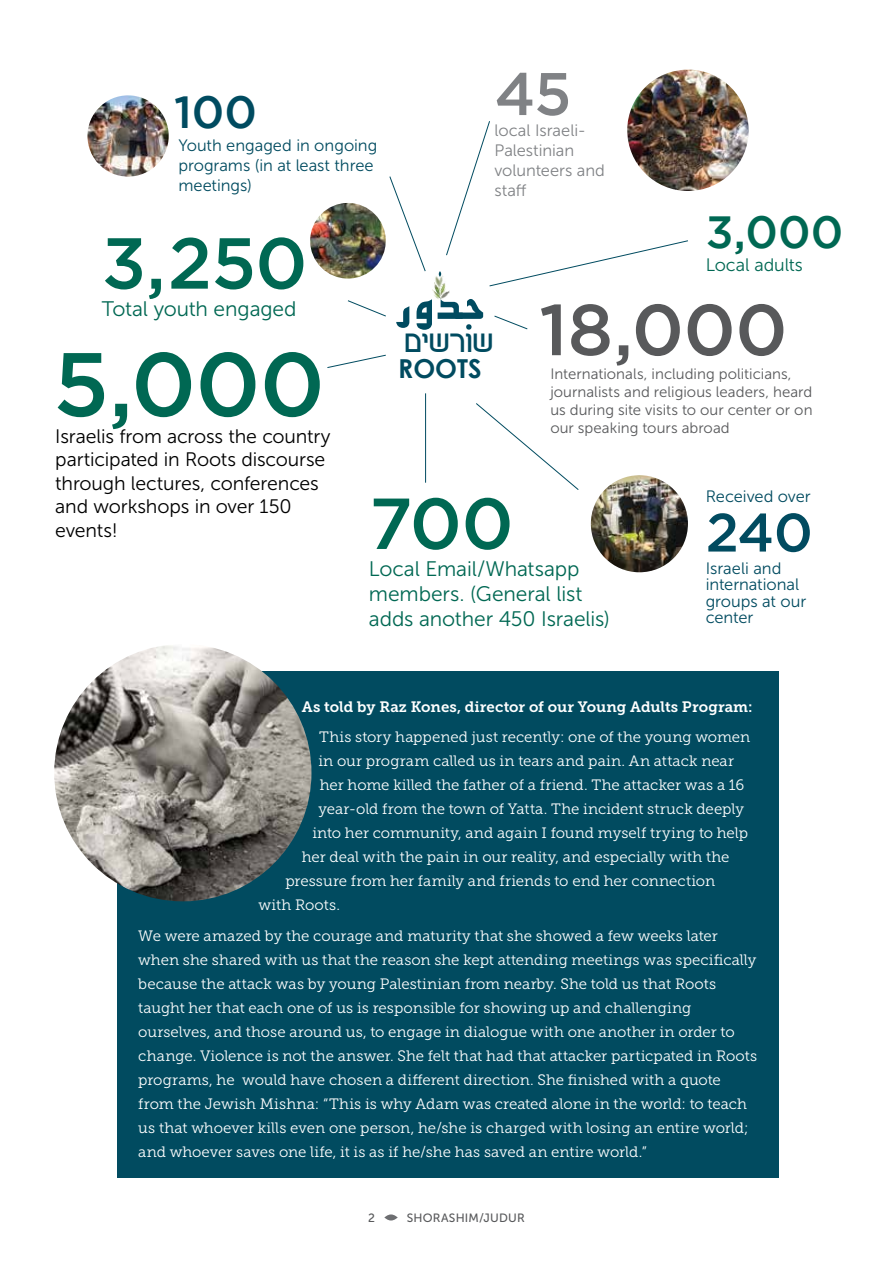
<style>
.page{position:relative;width:893px;height:1263px;background:#fff}
.page>*{position:absolute;margin:0;border:0;box-sizing:border-box;transform-origin:0 0}
.t1{font:500 90px "Gotham";color:#006853}
.t2{font:500 72px "Gotham";letter-spacing:-.01em;color:#006853}
.t3{font:500 72px "Gotham";color:#58595b}
.t4{font:500 60px "Gotham";color:#808285}
.t5{font:500 54px "Gotham";color:#014b60}
.t6{font:500 45px "Gotham";color:#006853}
.t7{font:500 45px "Gotham";color:#004b60}
.t8{font:700 26.85px "BN Barak";color:#004b60}
.t9{font:700 26.1px "Century Gothic";color:#004b60}
.t10{font:21px/25.2px "Museo Sans 300";letter-spacing:-.005em;color:#006853}
.t11{font:19.5px/23.4px "Museo Sans 300";letter-spacing:-.01em;color:#000}
.t12{font:18px "Museo Sans 300";letter-spacing:-.005em;color:#006853}
.t13{font:16.5px/19.8px "Museo Sans 300";color:#004b60}
.t14{font:16.5px/16.5px "Museo Sans 300";letter-spacing:-.005em;color:#014b60}
.t15{font:16.5px/19.8px "Museo Sans 300";color:#808285}
.t16{font:15px/24px "Museo Slab 300";color:#fff}
.t17{font:15px/18px "Museo Sans 300";color:#58595b}
.t18{font:15px "Museo Slab 700";color:#fff}
.t19{font:12px "Museo Sans 500";letter-spacing:.015em;color:#58595b}
</style>
<div class="page">
<svg style="left:384px;top:1214px;width:14px;height:6px"></svg>
<div style="left:117px;top:672px;width:661px;height:506px;background:#014b60"></div>
<img style="left:54px;top:644px;width:257px;height:257px;border-radius:128px">
<img style="left:87px;top:95px;width:82px;height:82px;border-radius:41px">
<img style="left:627px;top:70px;width:122px;height:121px;border-radius:61px">
<img style="left:310px;top:203px;width:76px;height:76px;border-radius:38px">
<img style="left:591px;top:475px;width:97px;height:97px;border-radius:49px">
<svg style="left:347px;top:120px;width:342px;height:210px"></svg>
<svg style="left:476px;top:403px;width:103px;height:87px"></svg>
<hr style="left:425px;top:393px;width:1px;height:90px;background:#004b60">
<svg style="left:327px;top:354px;width:59px;height:14px"></svg>
<h3 class="t7" style="left:174px;top:87px;width:85px">100</h3>
<p class="t13" style="left:178px;top:136px;width:201px">Youth engaged in ongoing programs (in at least three meetings)</p>
<h3 class="t4" style="left:495px;top:60px;width:79px">45</h3>
<p class="t15" style="left:495px;top:121px;width:112px">local Israeli-<br>Palestinian volunteers and staff</p>
<h2 class="t2" style="left:102px;top:222px;width:207px">3,250</h2>
<h3 class="t10" style="left:102px;top:296px;width:196px">Total youth engaged</h3>
<h1 class="t1" style="left:53px;top:333px;width:273px">5,000</h1>
<h3 class="t11" style="left:55px;top:425px;width:277px">Israelis from across the country participated in Roots discourse through lectures, conferences and workshops in over 150 events!</h3>
<h3 class="t8" style="left:406px;top:329px;width:90px">ם שי שור</h3>
<h3 class="t9" style="left:398px;top:352px;width:85px">ROOTS</h3>
<h3 class="t6" style="left:706px;top:206px;width:139px">3,000</h3>
<p class="t12" style="left:706px;top:255px;width:99px">Local adults</p>
<h2 class="t3" style="left:539px;top:289px;width:250px">18,000</h2>
<p class="t17" style="left:550px;top:365px;width:264px">Internationals, including politicians, journalists and religious leaders, heard us during site visits to our center or on our speaking tours abroad</p>
<h2 class="t2" style="left:369px;top:483px;width:146px">700</h2>
<h3 class="t10" style="left:369px;top:556px;width:243px">Local Email/Whatsapp members. (General list adds another 450 Israelis)</h3>
<p class="t14" style="left:706px;top:488px;width:107px">Received over</p>
<h3 class="t5" style="left:706px;top:502px;width:109px">240</h3>
<p class="t14" style="left:706px;top:560px;width:102px">Israeli and international groups at our center</p>
<p class="t18" style="left:302px;top:698px;width:452px">As told by Raz Kones, director of our Young Adults Program:</p>
<p class="t16" style="left:319px;top:725px;width:433px">This story happened just recently: one of the young women</p>
<p class="t16" style="left:318px;top:749px;width:417px">in our program called us in tears and pain. An attack near</p>
<p class="t16" style="left:320px;top:773px;width:426px">her home killed the father of a friend. The attacker was a 16</p>
<p class="t16" style="left:318px;top:797px;width:427px">year-old from the town of Yatta. The incident struck deeply</p>
<p class="t16" style="left:312px;top:821px;width:437px">into her community, and again I found myself trying to help</p>
<p class="t16" style="left:302px;top:845px;width:429px">her deal with the pain in our reality, and especially with the</p>
<p class="t16" style="left:285px;top:869px;width:431px">pressure from her family and friends to end her connection</p>
<p class="t16" style="left:258px;top:893px;width:83px">with Roots.</p>
<p class="t16" style="left:138px;top:923px;width:620px">We were amazed by the courage and maturity that she showed a few weeks later when she shared with us that the reason she kept attending meetings was specifically because the attack was by young Palestinian from nearby. She told us that Roots taught her that each one of us is responsible for showing up and challenging ourselves, and those around us, to engage in dialogue with one another in order to change. Violence is not the answer. She felt that had that attacker particpated in Roots programs, he would have chosen a different direction. She finished with a quote from the Jewish Mishna: “This is why Adam was created alone in the world: to teach us that whoever kills even one person, he/she is charged with losing an entire world; and whoever saves one life, it is as if he/she has saved an entire world.”</p>
<p class="t19" style="left:368px;top:1211px;width:8px">2</p>
<p class="t19" style="left:407px;top:1211px;width:119px">SHORASHIM/JUDUR</p>
</div>
